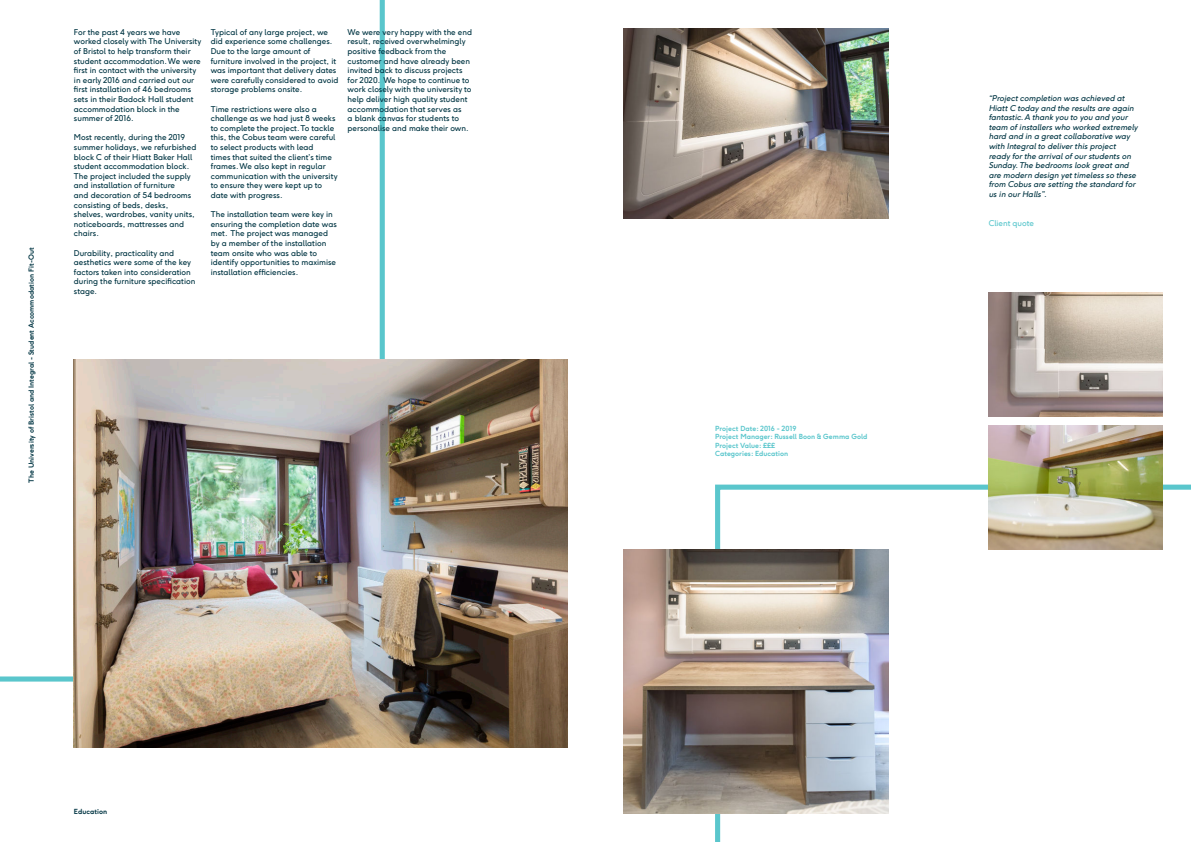
<style>
.page{position:relative;width:1191px;height:842px;background:#fff}
.page>*{position:absolute;margin:0;border:0;box-sizing:border-box;transform-origin:0 0}
.t1{font:8px/9.6px "F37 Ginger";color:#003543}
.t2{font:italic 8px/9.6px "F37 Ginger";color:#003543}
.t3{font:8px "F37 Ginger";color:#5ac6cc}
.t4{font:700 7px/8.4px "F37 Ginger";color:#5ac6cc}
.t5{font:700 7px "F37 Ginger";color:#003543}
</style>
<div class="page">
<img style="left:988px;top:293px;width:174px;height:124px">
<svg style="left:0;top:0;width:385px;height:684px"></svg>
<svg style="left:715px;top:482px;width:476px;height:360px"></svg>
<img style="left:74px;top:359px;width:493px;height:389px">
<img style="left:624px;top:549px;width:265px;height:265px">
<img style="left:624px;top:28px;width:265px;height:190px">
<img style="left:988px;top:425px;width:174px;height:124px">
<p class="t5" style="left:29px;top:483px;width:236px;rotate:-90deg">The University of Bristol and Integral - Student Accommodation Fit-Out</p>
<p class="t1" style="left:74px;top:28px;width:129px">For the past 4 years we have worked closely with The University of Bristol to help transform their student accommodation. We were first in contact with the university in early 2016 and carried out our first installation of 46 bedrooms sets in their Badock Hall student accommodation block in the summer of 2016.</p>
<p class="t1" style="left:74px;top:134px;width:124px">Most recently, during the 2019 summer holidays, we refurbished block C of their Hiatt Baker Hall student accommodation block.<br>The project included the supply and installation of furniture<br>and decoration of 54 bedrooms consisting of beds, desks, shelves, wardrobes, vanity units, noticeboards, mattresses and chairs.</p>
<p class="t1" style="left:74px;top:249px;width:123px">Durability, practicality and aesthetics were some of the key factors taken into consideration during the furniture specification stage.</p>
<p class="t1" style="left:211px;top:28px;width:129px">Typical of any large project, we did experience some challenges.<br>Due to the large amount of furniture involved in the project, it was important that delivery dates were carefully considered to avoid storage problems onsite.</p>
<p class="t1" style="left:211px;top:105px;width:128px">Time restrictions were also a challenge as we had just 8 weeks to complete the project. To tackle this, the Cobus team were careful to select products with lead<br>times that suited the client’s time frames. We also kept in regular communication with the university to ensure they were kept up to date with progress.</p>
<p class="t1" style="left:211px;top:210px;width:127px">The installation team were key in ensuring the completion date was met. The project was managed by a member of the installation team onsite who was able to identify opportunities to maximise installation efficiencies.</p>
<p class="t1" style="left:347px;top:28px;width:126px">We were very happy with the end result, received overwhelmingly positive feedback from the customer and have already been invited back to discuss projects for 2020. We hope to continue to work closely with the university to help deliver high quality student accommodation that serves as<br>a blank canvas for students to personalise and make their own.</p>
<p class="t5" style="left:74px;top:808px;width:35px">Education</p>
<p class="t4" style="left:715px;top:425px;width:154px">Project Date: 2016 - 2019<br>Project Manager: Russell Boon &amp; Gemma Gold<br>Project Value: £££<br>Categories: Education</p>
<p class="t2" style="left:988px;top:94px;width:151px">“Project completion was achieved at Hiatt C today and the results are again fantastic. A thank you to you and your team of installers who worked extremely hard and in a great collaborative way with Integral to deliver this project ready for the arrival of our students on Sunday. The bedrooms look great and are modern design yet timeless so these from Cobus are setting the standard for us in our Halls”.</p>
<p class="t3" style="left:988px;top:220px;width:47px">Client quote</p>
</div>
